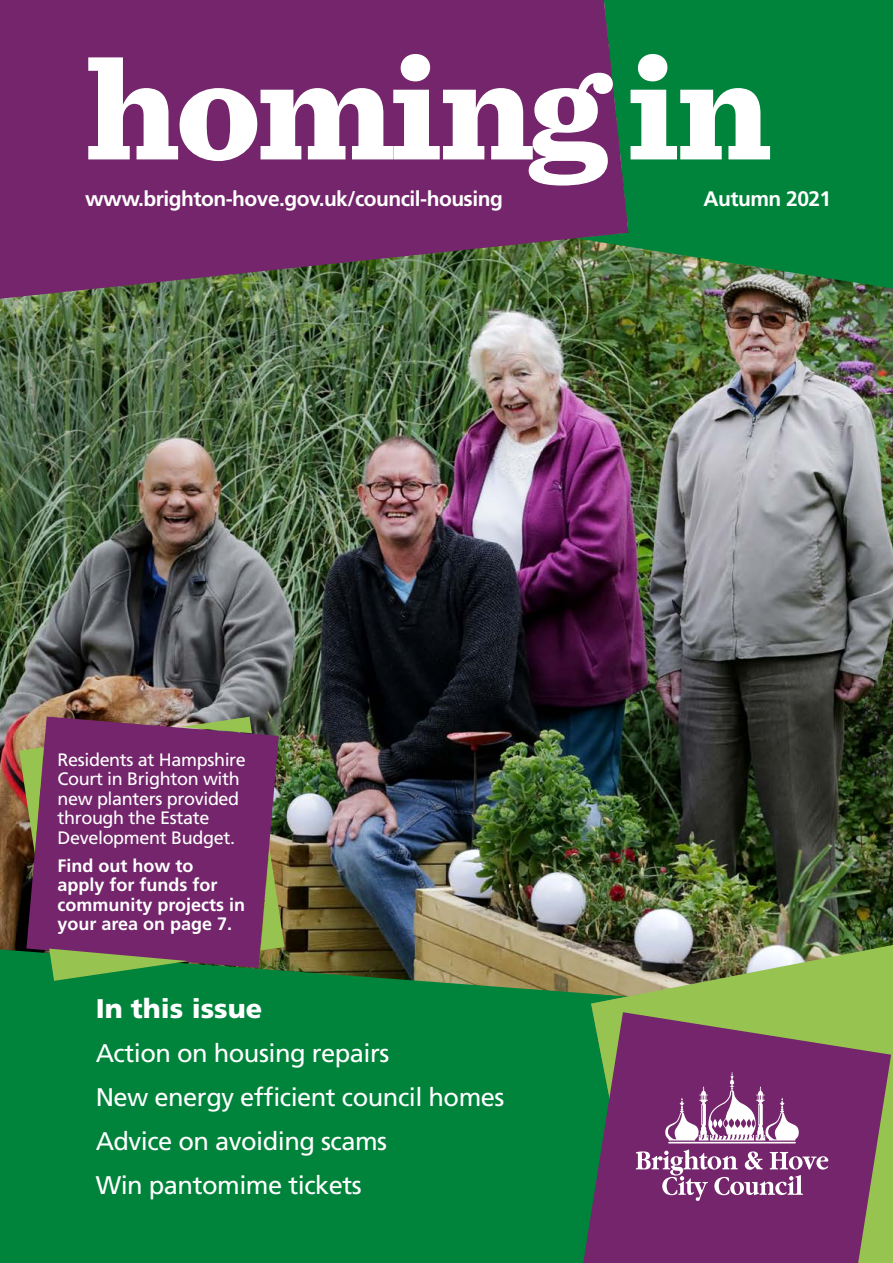
<style>
.page{position:relative;width:893px;height:1263px;background:#fff}
.page>*{position:absolute;margin:0;border:0;box-sizing:border-box;transform-origin:0 0}
.Main_Title{font:900 147.45px "Sentinel";letter-spacing:-.03em;color:#fff}
._18_Sblack_white{font:900 27px "Frutiger";color:#fff}
.Large_text_17_18_whi{font:25.5px "Frutiger";letter-spacing:-.02em;color:#fff}
._14_16_bold_white{font:700 21px "Frutiger";letter-spacing:-.025em;color:#fff}
.Heading_-_light{font:700 21px "Frutiger";letter-spacing:-.025em;color:#fff}
._12_13_white_bold_Ca{font:18px/19.5px "Frutiger";letter-spacing:-.02em;color:#fff}
._12_13_white_bold_Ca-2{font:700 18px/19.5px "Frutiger";color:#fff}
</style>
<div class="page">
<img style="left:0;top:289px;width:893px;height:660px">
<div style="left:0;top:949px;width:591px;height:314px;background:#00833b"></div>
<img style="left:591px;top:945px;width:302px;height:318px">
<svg style="left:628px;top:0;width:265px;height:289px;background:#08833d"></svg>
<svg style="left:0;top:0;width:628px;height:299px;background:#6e2e65"></svg>
<svg style="left:583px;top:1012px;width:308px;height:251px;background:#715460"></svg>
<svg style="left:665px;top:1072px;width:134px;height:71px"></svg>
<svg style="left:636px;top:1149px;width:235px;height:114px;background:#803a77"></svg>
<svg style="left:19px;top:717px;width:265px;height:264px;background:#6f3a61"></svg>
<h1 class="Main_Title" style="left:85px;top:-8px;width:689px">homing in</h1>
<h2 class="Heading_-_light" style="left:703px;top:186px;width:129px">Autumn 2021</h2>
<h2 class="_14_16_bold_white" style="left:85px;top:186px;width:419px">www.brighton-hove.gov.uk/council-housing</h2>
<p class="_12_13_white_bold_Ca" style="left:57px;top:749px;width:190px">Residents at Hampshire<br>Court in Brighton with new planters provided through the Estate<br>Development Budget.</p>
<p class="_12_13_white_bold_Ca-2" style="left:57px;top:855px;width:189px">Find out how to<br>apply for funds for community projects in your area on page 7.</p>
<p class="_18_Sblack_white" style="left:96px;top:992px;width:168px">In this issue</p>
<p class="Large_text_17_18_whi" style="left:96px;top:1038px;width:295px">Action on housing repairs</p>
<p class="Large_text_17_18_whi" style="left:96px;top:1082px;width:410px">New energy efficient council homes</p>
<p class="Large_text_17_18_whi" style="left:96px;top:1126px;width:293px">Advice on avoiding scams</p>
<p class="Large_text_17_18_whi" style="left:96px;top:1170px;width:268px">Win pantomime tickets</p>
</div>
